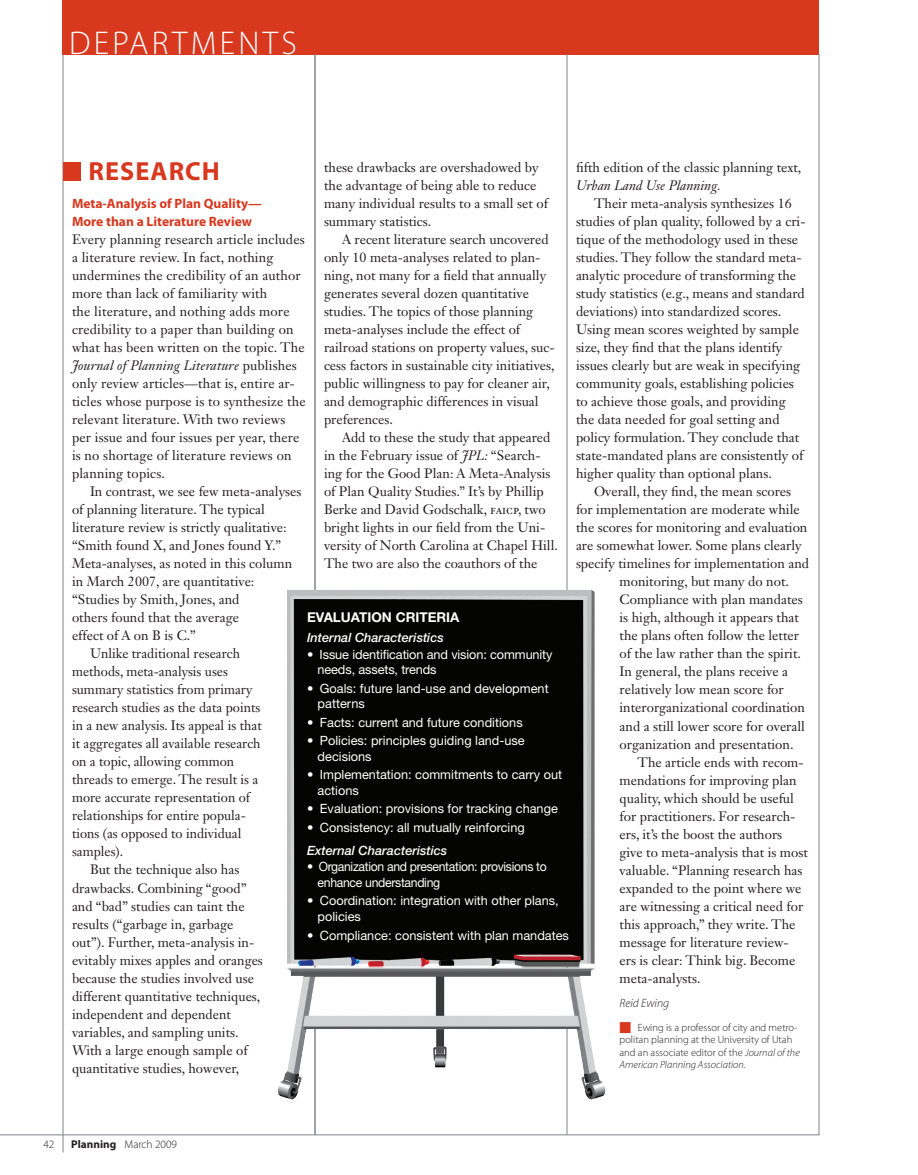
<style>
.page{position:relative;width:918px;height:1175px;background:#fff}
.page>*{position:absolute;margin:0;border:0;box-sizing:border-box;transform-origin:0 0}
.PLAN_DEPT_Page_Barhe{font:300 33px "Myriad Pro";letter-spacing:.1em;color:#fff}
.PLAN_DEPT_Main_Head{font:700 26.25px "Myriad Pro";letter-spacing:.04em;color:#d8381e}
.PLAN_DEPT_BodyText_I{font:13.5px/18px "Janson Text LT Std";color:#231f20}
.PLAN_DEPT_BodyText_N{font:13.5px/18px "Janson Text LT Std";letter-spacing:.01em;color:#231f20}
.PLAN_DEPT_BodyText_H{font:700 13.5px/18px "Myriad Pro";color:#d8381e}
.sidebar_byline{font:700 13.5px "Helvetica Neue LT Std";color:#fff}
.sidebar_byline-2{font:12.75px/15.5px "Helvetica Neue LT Std";color:#fff}
.sidebar_byline-3{font:12.75px/15.5px "Helvetica Neue LT Std";letter-spacing:-.025em;color:#fff;scale:.96 1}
.sidebar_byline-4{font:italic 500 12.75px "Helvetica Neue LT Std";color:#fff}
.sidebar_byline-5{font:italic 300 12px "Myriad Pro";color:#231f20}
.PLAN_ALL_Footer_Left{font:300 11.25px "Myriad Pro";color:#231f20}
.sidebar_author_bio{font:300 10.5px/12.6px "Myriad Pro";color:#231f20}
.s1{font-style:italic}
.s2{color:#d8381e}
.s3{font-weight:700}
</style>
<div class="page">
<hr style="left:0;top:1134px;width:819px;height:1px;background:#808285">
<div style="left:63px;top:0;width:756px;height:54px;background:#d8381e"></div>
<hr style="left:819px;top:54px;width:1px;height:1080px;background:#808285">
<hr style="left:63px;top:54px;width:1px;height:1098px;background:#808285">
<hr style="left:567px;top:54px;width:1px;height:1080px;background:#808285">
<div style="left:63px;top:162px;width:18px;height:18px;background:#d8381e"></div>
<hr style="left:315px;top:54px;width:1px;height:1080px;background:#808285">
<img style="left:278px;top:589px;width:317px;height:507px">
<p class="PLAN_DEPT_Page_Barhe" style="left:69px;top:25px;width:229px">Departments</p>
<p class="PLAN_DEPT_BodyText_I" style="left:324px;top:158px;width:227px">these drawbacks are overshadowed by the advantage of being able to reduce many individual results to a small set of summary statistics.</p>
<p class="PLAN_DEPT_BodyText_I" style="left:324px;top:230px;width:232px;text-indent:18px">A recent literature search uncovered only 10 meta-analyses related to plan&shy;ning, not many for a field that annually generates several dozen quantitative studies. The topics of those planning meta-analyses include the effect of railroad stations on property values, suc&shy;cess factors in sustainable city initiatives, public willingness to pay for cleaner air, and demographic differences in visual preferences.</p>
<p class="PLAN_DEPT_BodyText_I" style="left:324px;top:428px;width:235px;text-indent:18px">Add to these the study that appeared in the February issue of <span class="s1">JPL:</span> “Search&shy;ing for the Good Plan: A Meta-Analysis of Plan Quality Studies.” It’s by Phillip Berke and David Godschalk, faicp, two bright lights in our field from the Uni&shy;versity of North Carolina at Chapel Hill.<br>The two are also the coauthors of the</p>
<p class="PLAN_DEPT_BodyText_I" style="left:576px;top:158px;width:227px">fifth edition of the classic planning text,<br><span class="s1">Urban Land Use Planning.</span></p>
<p class="PLAN_DEPT_BodyText_I" style="left:576px;top:194px;width:231px;text-indent:18px">Their meta-analysis synthesizes 16 studies of plan quality, followed by a cri&shy;tique of the methodology used in these studies. They follow the standard meta&shy;analytic procedure of transforming the study statistics (e.g., means and standard deviations) into standardized scores.<br>Using mean scores weighted by sample size, they find that the plans identify issues clearly but are weak in specifying community goals, establishing policies to achieve those goals, and providing the data needed for goal setting and policy formulation. They conclude that state-mandated plans are consistently of higher quality than optional plans.</p>
<p class="PLAN_DEPT_BodyText_I" style="left:594px;top:482px;width:199px">Overall, they find, the mean scores</p>
<p class="PLAN_DEPT_BodyText_I" style="left:576px;top:500px;width:225px">for implementation are moderate while</p>
<p class="PLAN_DEPT_BodyText_I" style="left:576px;top:518px;width:233px">the scores for monitoring and evaluation</p>
<p class="PLAN_DEPT_BodyText_I" style="left:576px;top:536px;width:227px">are somewhat lower. Some plans clearly</p>
<p class="PLAN_DEPT_BodyText_I" style="left:576px;top:554px;width:235px">specify timelines for implementation and</p>
<p class="PLAN_DEPT_BodyText_I" style="left:620px;top:572px;width:171px">monitoring, but many do not.</p>
<p class="PLAN_DEPT_BodyText_I" style="left:620px;top:590px;width:185px">Compliance with plan mandates</p>
<p class="PLAN_DEPT_BodyText_I" style="left:620px;top:608px;width:181px">is high, although it appears that</p>
<p class="PLAN_DEPT_BodyText_I" style="left:620px;top:626px;width:181px">the plans often follow the letter</p>
<p class="PLAN_DEPT_BodyText_I" style="left:620px;top:644px;width:183px">of the law rather than the spirit.</p>
<p class="PLAN_DEPT_BodyText_I" style="left:620px;top:662px;width:170px">In general, the plans receive a</p>
<p class="PLAN_DEPT_BodyText_I" style="left:620px;top:680px;width:166px">relatively low mean score for</p>
<p class="PLAN_DEPT_BodyText_I" style="left:620px;top:698px;width:187px">interorganizational coordination</p>
<p class="PLAN_DEPT_BodyText_I" style="left:620px;top:716px;width:187px">and a still lower score for overall</p>
<p class="PLAN_DEPT_BodyText_I" style="left:620px;top:734px;width:175px">organization and presentation.</p>
<p class="PLAN_DEPT_BodyText_I" style="left:620px;top:752px;width:190px;text-indent:18px">The article ends with recom&shy;mendations for improving plan quality, which should be useful for practitioners. For research&shy;ers, it’s the boost the authors give to meta-analysis that is most valuable. “Planning research has expanded to the point where we are witnessing a critical need for this approach,” they write. The message for literature review&shy;ers is clear: Think big. Become meta-analysts.</p>
<p class="sidebar_byline-5" style="left:620px;top:996px;width:51px">Reid Ewing</p>
<p class="sidebar_author_bio" style="left:620px;top:1021px;width:182px"><span class="s2">■</span> Ewing is a professor of city and metro&shy;politan planning at the University of Utah and an associate editor of the <span class="s1">Journal of the American Planning Association.</span></p>
<p class="PLAN_DEPT_Main_Head" style="left:89px;top:156px;width:133px">research</p>
<p class="PLAN_DEPT_BodyText_H" style="left:72px;top:195px;width:191px">Meta-Analysis of Plan Quality—<br>More than a Literature Review</p>
<p class="PLAN_DEPT_BodyText_N" style="left:72px;top:230px;width:235px">Every planning research article includes a literature review. In fact, nothing undermines the credibility of an author more than lack of familiarity with<br>the literature, and nothing adds more credibility to a paper than building on what has been written on the topic. The <span class="s1">Journal of Planning Literature</span> publishes only review articles—that is, entire ar&shy;ticles whose purpose is to synthesize the relevant literature. With two reviews per issue and four issues per year, there is no shortage of literature reviews on planning topics.</p>
<p class="PLAN_DEPT_BodyText_I" style="left:72px;top:482px;width:231px;text-indent:18px">In contrast, we see few meta-analyses of planning literature. The typical literature review is strictly qualitative: “Smith found X, and Jones found Y.” Meta-analyses, as noted in this column in March 2007, are quantitative: “Studies by Smith, Jones, and<br>others found that the average<br>effect of A on B is C.”</p>
<p class="PLAN_DEPT_BodyText_I" style="left:72px;top:644px;width:191px;text-indent:18px">Unlike traditional research methods, meta-analysis uses summary statistics from primary research studies as the data points in a new analysis. Its appeal is that it aggregates all available research on a topic, allowing common threads to emerge. The result is a more accurate representation of relationships for entire popula&shy;tions (as opposed to individual samples).</p>
<p class="PLAN_DEPT_BodyText_I" style="left:72px;top:860px;width:192px;text-indent:18px">But the technique also has drawbacks. Combining “good” and “bad” studies can taint the results (“garbage in, garbage out”). Further, meta-analysis in&shy;evitably mixes apples and oranges because the studies involved use different quantitative techniques, independent and dependent variables, and sampling units.<br>With a large enough sample of quantitative studies, however,</p>
<p class="sidebar_byline" style="left:307px;top:609px;width:154px">EVALUATION CRITERIA</p>
<p class="sidebar_byline-4" style="left:307px;top:630px;width:138px">Internal Characteristics</p>
<p class="sidebar_byline-2" style="left:318px;top:646px;width:236px;text-indent:-10px">• Issue identification and vision: community needs, assets, trends</p>
<p class="sidebar_byline-2" style="left:318px;top:680px;width:233px;text-indent:-10px">• Goals: future land-use and development patterns</p>
<p class="sidebar_byline-2" style="left:307px;top:714px;width:217px">• Facts: current and future conditions</p>
<p class="sidebar_byline-2" style="left:318px;top:733px;width:209px;text-indent:-10px">• Policies: principles guiding land-use decisions</p>
<p class="sidebar_byline-2" style="left:318px;top:766px;width:246px;text-indent:-10px">• Implementation: commitments to carry out actions</p>
<p class="sidebar_byline-2" style="left:307px;top:800px;width:252px">• Evaluation: provisions for tracking change</p>
<p class="sidebar_byline-2" style="left:307px;top:819px;width:219px">• Consistency: all mutually reinforcing</p>
<p class="sidebar_byline-4" style="left:307px;top:842px;width:142px">External Characteristics</p>
<p class="sidebar_byline-3" style="left:318px;top:859px;width:240px;text-indent:-10px">• Organization and presentation: provisions to enhance understanding</p>
<p class="sidebar_byline-2" style="left:318px;top:893px;width:243px;text-indent:-10px">• Coordination: integration with other plans, policies</p>
<p class="sidebar_byline-2" style="left:307px;top:928px;width:263px">• Compliance: consistent with plan mandates</p>
<p class="PLAN_ALL_Footer_Left" style="left:43px;top:1138px;width:12px">42</p>
<p class="PLAN_ALL_Footer_Left" style="left:71px;top:1138px;width:107px"><span class="s3">Planning</span> March 2009</p>
</div>
